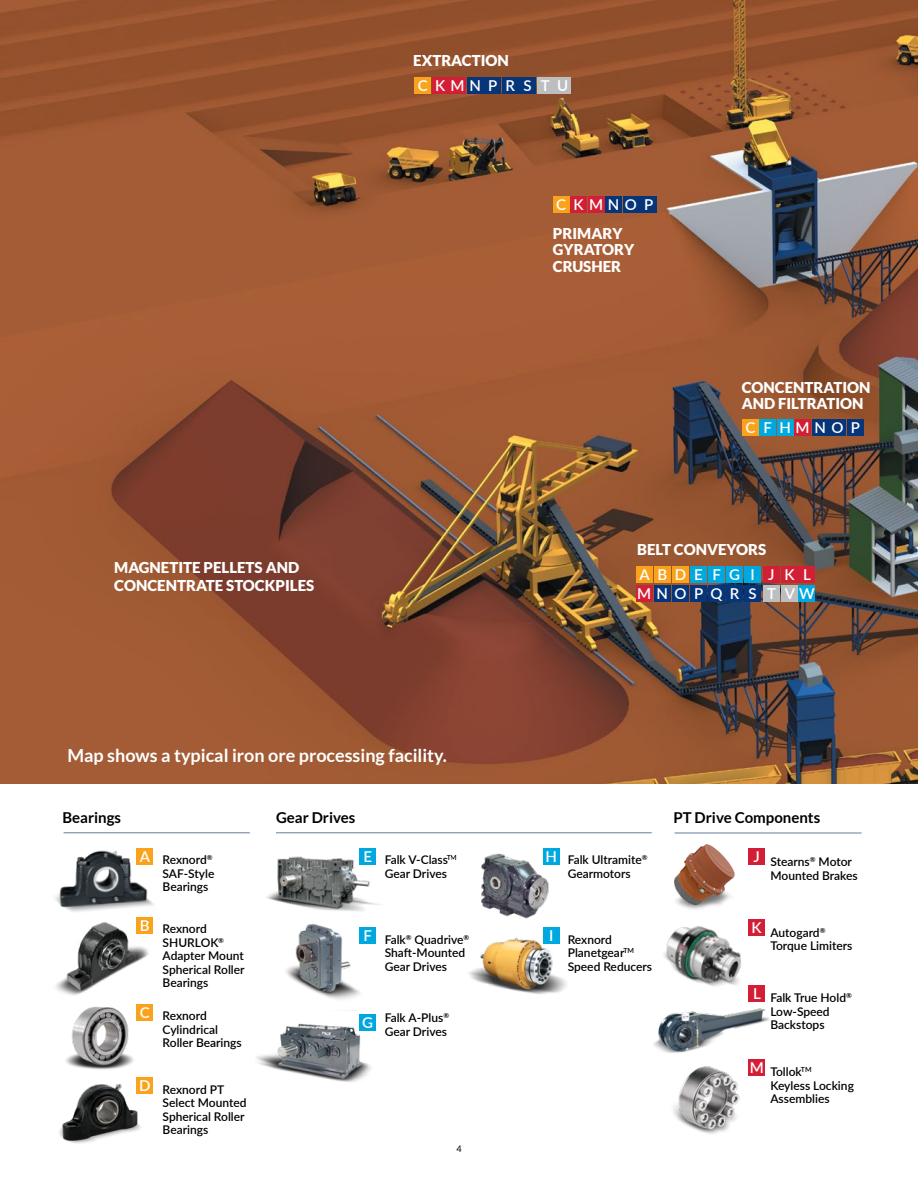
<style>
.page{position:relative;width:918px;height:1188px;background:#fff}
.page>*{position:absolute;margin:0;border:0;box-sizing:border-box;transform-origin:0 0}
.t1{font:700 18px "Lato";color:#fff}
.t2{font:900 15px/16.5px "Lato";color:#fff}
.t3{font:700 15px "Lato";color:#000}
.t4{font:600 15px "Lato";letter-spacing:.485em;color:#fff}
.t5{font:600 15px/18.5px "Lato";letter-spacing:.51em;color:#fff}
.t6{font:600 15px "Lato";letter-spacing:.43em;color:#fff}
.t7{font:600 12px/13.5px "Lato";color:#000}
.t8{font:9px "Lato";color:#000}
</style>
<div class="page">
<img style="left:674px;top:844px;width:75px;height:66px">
<img style="left:468px;top:931px;width:99px;height:63px">
<img style="left:653px;top:1001px;width:117px;height:75px">
<img style="left:267px;top:848px;width:113px;height:63px">
<img style="left:55px;top:848px;width:98px;height:55px">
<img style="left:0;top:0;width:918px;height:784px">
<div style="left:415px;top:78px;width:16px;height:16px;background:#faa21b"></div>
<div style="left:432px;top:78px;width:16px;height:16px;background:#d31f36"></div>
<div style="left:450px;top:78px;width:16px;height:16px;background:#d31f36"></div>
<div style="left:485px;top:78px;width:16px;height:16px;background:#06357a"></div>
<div style="left:467px;top:78px;width:16px;height:16px;background:#06357a"></div>
<div style="left:502px;top:78px;width:16px;height:16px;background:#06357a"></div>
<div style="left:520px;top:78px;width:16px;height:16px;background:#06357a"></div>
<div style="left:537px;top:78px;width:16px;height:16px;background:#bcbec0"></div>
<div style="left:555px;top:78px;width:16px;height:16px;background:#bcbec0"></div>
<div style="left:553px;top:197px;width:16px;height:16px;background:#faa21b"></div>
<div style="left:571px;top:197px;width:16px;height:16px;background:#d31f36"></div>
<div style="left:588px;top:197px;width:16px;height:16px;background:#d31f36"></div>
<div style="left:606px;top:197px;width:16px;height:16px;background:#06357a"></div>
<div style="left:623px;top:197px;width:16px;height:16px;background:#06357a"></div>
<div style="left:641px;top:197px;width:16px;height:16px;background:#06357a"></div>
<div style="left:743px;top:420px;width:16px;height:16px;background:#faa21b"></div>
<div style="left:760px;top:420px;width:16px;height:16px;background:#00a8e0"></div>
<div style="left:777px;top:420px;width:16px;height:16px;background:#00a8e0"></div>
<div style="left:795px;top:420px;width:16px;height:16px;background:#d31f36"></div>
<div style="left:812px;top:420px;width:16px;height:16px;background:#06357a"></div>
<div style="left:830px;top:420px;width:16px;height:16px;background:#06357a"></div>
<div style="left:847px;top:420px;width:16px;height:16px;background:#06357a"></div>
<div style="left:636px;top:567px;width:16px;height:16px;background:#faa21b"></div>
<div style="left:654px;top:567px;width:16px;height:16px;background:#faa21b"></div>
<div style="left:672px;top:567px;width:16px;height:16px;background:#faa21b"></div>
<div style="left:690px;top:567px;width:16px;height:16px;background:#00a8e0"></div>
<div style="left:709px;top:567px;width:16px;height:16px;background:#00a8e0"></div>
<div style="left:727px;top:567px;width:16px;height:16px;background:#00a8e0"></div>
<div style="left:745px;top:567px;width:16px;height:16px;background:#00a8e0"></div>
<div style="left:763px;top:567px;width:16px;height:16px;background:#d31f36"></div>
<div style="left:672px;top:585px;width:16px;height:16px;background:#06357a"></div>
<div style="left:690px;top:585px;width:16px;height:16px;background:#06357a"></div>
<div style="left:709px;top:585px;width:16px;height:16px;background:#06357a"></div>
<div style="left:727px;top:585px;width:16px;height:16px;background:#06357a"></div>
<div style="left:782px;top:585px;width:16px;height:16px;background:#bcbec0"></div>
<div style="left:799px;top:585px;width:16px;height:16px;background:#00a8e0"></div>
<div style="left:782px;top:567px;width:16px;height:16px;background:#d31f36"></div>
<div style="left:799px;top:567px;width:16px;height:16px;background:#d31f36"></div>
<div style="left:763px;top:585px;width:16px;height:16px;background:#bcbec0"></div>
<div style="left:636px;top:585px;width:16px;height:16px;background:#d31f36"></div>
<div style="left:654px;top:585px;width:16px;height:16px;background:#06357a"></div>
<div style="left:745px;top:585px;width:16px;height:16px;background:#06357a"></div>
<img style="left:256px;top:1014px;width:120px;height:68px">
<img style="left:286px;top:923px;width:90px;height:77px">
<hr style="left:276px;top:832px;width:376px;height:1px;background:#667f98">
<img style="left:66px;top:1006px;width:87px;height:61px">
<hr style="left:64px;top:832px;width:186px;height:1px;background:#667f98">
<div style="left:137px;top:848px;width:16px;height:16px;background:#faa21b"></div>
<div style="left:137px;top:1004px;width:16px;height:16px;background:#faa21b"></div>
<div style="left:360px;top:848px;width:16px;height:16px;background:#00a8e0"></div>
<div style="left:360px;top:928px;width:16px;height:16px;background:#00a8e0"></div>
<div style="left:360px;top:1015px;width:16px;height:16px;background:#00a8e0"></div>
<img style="left:56px;top:903px;width:98px;height:103px">
<hr style="left:675px;top:833px;width:187px;height:1px;background:#667f98">
<div style="left:749px;top:919px;width:16px;height:16px;background:#d31f36"></div>
<div style="left:749px;top:985px;width:16px;height:16px;background:#d31f36"></div>
<div style="left:749px;top:1059px;width:16px;height:16px;background:#d31f36"></div>
<div style="left:749px;top:849px;width:16px;height:16px;background:#d31f36"></div>
<img style="left:59px;top:1067px;width:94px;height:77px">
<img style="left:481px;top:848px;width:79px;height:83px">
<div style="left:543px;top:928px;width:16px;height:16px;background:#00a8e0"></div>
<div style="left:137px;top:917px;width:16px;height:16px;background:#faa21b"></div>
<div style="left:137px;top:1077px;width:16px;height:16px;background:#faa21b"></div>
<img style="left:662px;top:1052px;width:87px;height:82px">
<img style="left:653px;top:919px;width:107px;height:84px">
<p class="t2" style="left:413px;top:52px;width:97px">EXTRACTION</p>
<p class="t4" style="left:418px;top:75px;width:152px">CKMNPRS TU</p>
<p class="t4" style="left:556px;top:194px;width:99px">C KMNOP</p>
<p class="t2" style="left:553px;top:225px;width:83px">PRIMARY<br>GYRATORY<br>CRUSHER</p>
<p class="t2" style="left:742px;top:378px;width:130px">CONCENTRATION<br>AND FILTRATION</p>
<p class="t6" style="left:746px;top:417px;width:116px">CFHMNOP</p>
<p class="t2" style="left:114px;top:558px;width:202px;line-height:18px">MAGNETITE PELLETS AND<br>CONCENTRATE STOCKPILES</p>
<h1 class="t1" style="left:68px;top:746px;width:381px">Map shows a typical iron ore processing facility.</h1>
<p class="t3" style="left:62px;top:809px;width:60px">Bearings</p>
<p class="t3" style="left:276px;top:809px;width:81px">Gear Drives</p>
<p class="t2" style="left:637px;top:541px;width:131px">BELT CONVEYORS</p>
<p class="t5" style="left:637px;top:565px;width:139px">ABDEFG I J<br>M NOPQR</p>
<p class="t4" style="left:749px;top:582px;width:29px">S T</p>
<p class="t4" style="left:785px;top:564px;width:28px">K L</p>
<p class="t4" style="left:785px;top:582px;width:32px">V W</p>
<p class="t3" style="left:673px;top:809px;width:148px">PT Drive Components</p>
<p class="t4" style="left:140px;top:845px;width:12px">A</p>
<p class="t7" style="left:163px;top:853px;width:53px">Rexnord<sup>®<br></sup>SAF-Style<br>Bearings</p>
<p class="t4" style="left:363px;top:845px;width:10px">E</p>
<p class="t4" style="left:546px;top:845px;width:13px">H</p>
<p class="t7" style="left:385px;top:853px;width:74px">Falk V-Class<sup>TM<br></sup>Gear Drives</p>
<p class="t7" style="left:568px;top:853px;width:82px">Falk Ultramite<sup>®<br></sup>Gearmotors</p>
<p class="t4" style="left:754px;top:846px;width:8px">J</p>
<p class="t7" style="left:770px;top:854px;width:89px">Stearns<sup>®</sup> Motor<br>Mounted Brakes</p>
<p class="t4" style="left:140px;top:914px;width:11px">B</p>
<p class="t7" style="left:163px;top:921px;width:84px">Rexnord<br>SHURLOK<sup>®<br></sup>Adapter Mount<br>Spherical Roller<br>Bearings</p>
<p class="t7" style="left:385px;top:932px;width:86px">Falk<sup>®</sup> Quadrive<sup>®<br></sup>Shaft-Mounted<br>Gear Drives</p>
<p class="t4" style="left:364px;top:925px;width:10px">F</p>
<p class="t4" style="left:549px;top:925px;width:6px">I</p>
<p class="t7" style="left:568px;top:932px;width:86px">Rexnord<br>Planetgear<sup>TM<br></sup>Speed Reducers</p>
<p class="t4" style="left:140px;top:1001px;width:11px">C</p>
<p class="t7" style="left:163px;top:1008px;width:81px">Rexnord<br>Cylindrical<br>Roller Bearings</p>
<p class="t4" style="left:362px;top:1012px;width:12px">G</p>
<p class="t7" style="left:385px;top:1011px;width:66px">Falk A-Plus<sup>®<br></sup>Gear Drives</p>
<p class="t4" style="left:139px;top:1074px;width:13px">D</p>
<p class="t7" style="left:163px;top:1082px;width:86px">Rexnord PT<br>Select Mounted<br>Spherical Roller<br>Bearings</p>
<p class="t4" style="left:752px;top:916px;width:12px">K</p>
<p class="t7" style="left:770px;top:925px;width:84px">Autogard<sup>®<br></sup>Torque Limiters</p>
<p class="t4" style="left:753px;top:982px;width:9px">L</p>
<p class="t7" style="left:770px;top:991px;width:83px">Falk True Hold<sup>®<br></sup>Low-Speed<br>Backstops</p>
<p class="t7" style="left:770px;top:1064px;width:85px">Tollok<sup>TM<br></sup>Keyless Locking<br>Assemblies</p>
<p class="t4" style="left:750px;top:1056px;width:16px">M</p>
<p class="t8" style="left:456px;top:1144px;width:7px">4</p>
</div>
